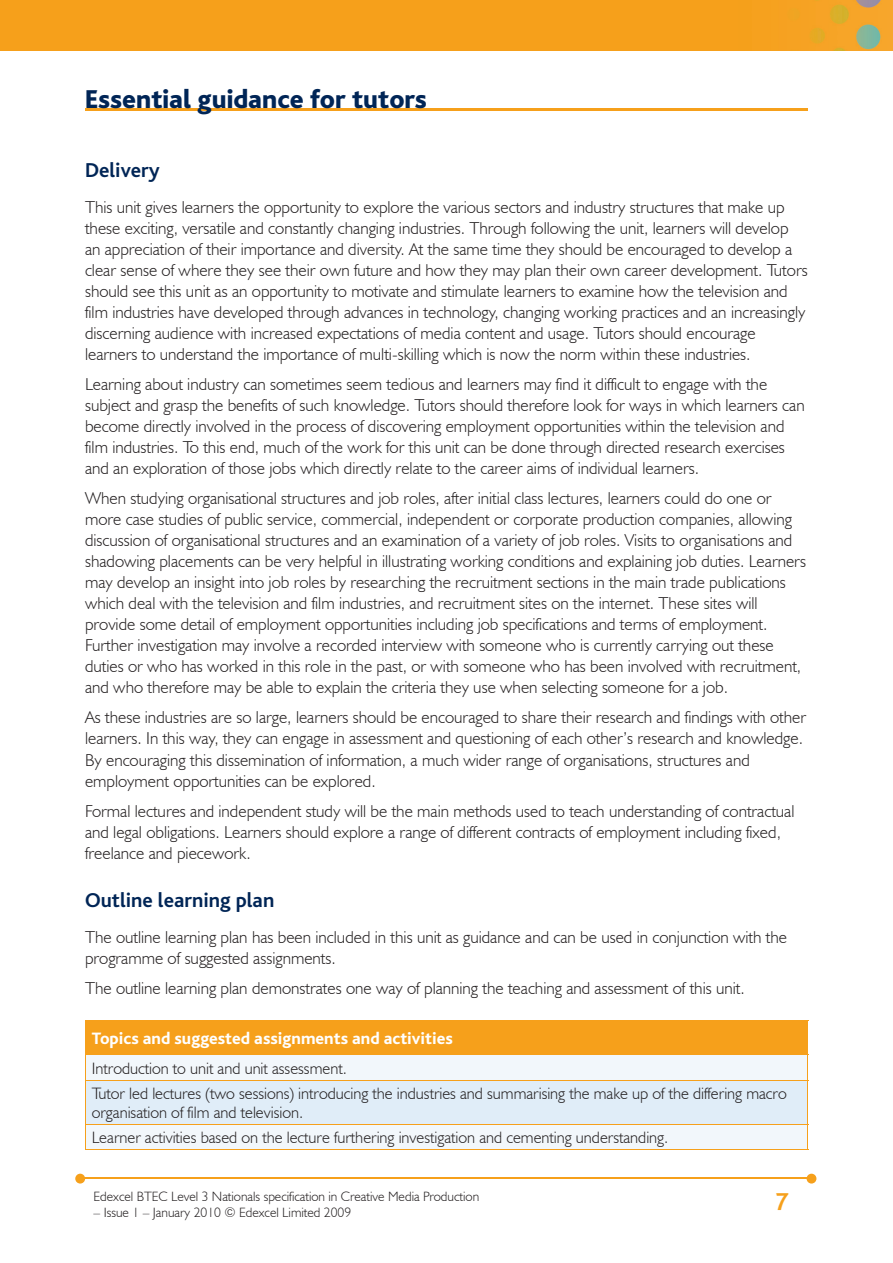
<style>
.page{position:relative;width:893px;height:1263px;background:#fff}
.page>*{position:absolute;margin:0;border:0;box-sizing:border-box;transform-origin:0 0}
.t1{font:800 27px "Bliss";color:#002556}
.t2{font:700 25.5px "Bliss";color:#f6a01b}
.t3{font:700 21px "Bliss";color:#002556}
.t4{font:300 17.25px/21px "Humanist 521 BT";color:#231f20}
.t5{font:800 17.25px "Bliss";color:#fff}
.t6{font:300 16.5px/25.3px "Humanist 521 BT";color:#231f20}
.t7{font:300 13.5px "Humanist 521 BT";color:#231f20}
</style>
<div class="page">
<img style="left:0;top:0;width:893px;height:51px">
<hr style="left:82px;top:1178px;width:728px;height:1px;background:#f6a01b">
<svg style="left:807px;top:1174px;width:9px;height:9px"></svg>
<svg style="left:75px;top:1174px;width:10px;height:9px"></svg>
<hr style="left:85px;top:108px;width:723px;height:2px;background:#f6a01b">
<div style="left:85px;top:1020px;width:723px;height:35px;background:#f6a01b"></div>
<div style="left:86px;top:1055px;width:721px;height:94px;background:#f2f7fb"></div>
<div style="left:85px;top:1080px;width:723px;height:44px;background:#e0edf8"></div>
<svg style="left:85px;top:1055px;width:1px;height:24px"></svg>
<svg style="left:807px;top:1055px;width:1px;height:24px"></svg>
<hr style="left:85px;top:1080px;width:1px;height:44px;background:#f6a01b">
<hr style="left:807px;top:1080px;width:1px;height:44px;background:#f6a01b">
<hr style="left:85px;top:1079px;width:723px;height:1px;background:#f6a01b">
<svg style="left:85px;top:1125px;width:1px;height:24px"></svg>
<svg style="left:807px;top:1125px;width:1px;height:24px"></svg>
<hr style="left:85px;top:1124px;width:723px;height:1px;background:#f6a01b">
<hr style="left:85px;top:1149px;width:723px;height:1px;background:#f6a01b">
<h1 class="t1" style="left:85px;top:85px;width:344px">Essential guidance for tutors</h1>
<p class="t3" style="left:85px;top:160px;width:76px">Delivery</p>
<p class="t4" style="left:85px;top:197px;width:724px">This unit gives learners the opportunity to explore the various sectors and industry structures that make up these exciting, versatile and constantly changing industries. Through following the unit, learners will develop an appreciation of their importance and diversity. At the same time they should be encouraged to develop a clear sense of where they see their own future and how they may plan their own career development. Tutors should see this unit as an opportunity to motivate and stimulate learners to examine how the television and film industries have developed through advances in technology, changing working practices and an increasingly discerning audience with increased expectations of media content and usage. Tutors should encourage learners to understand the importance of multi-skilling which is now the norm within these industries.</p>
<p class="t4" style="left:85px;top:374px;width:721px">Learning about industry can sometimes seem tedious and learners may find it difficult to engage with the subject and grasp the benefits of such knowledge. Tutors should therefore look for ways in which learners can become directly involved in the process of discovering employment opportunities within the television and film industries. To this end, much of the work for this unit can be done through directed research exercises and an exploration of those jobs which directly relate to the career aims of individual learners.</p>
<p class="t4" style="left:85px;top:488px;width:722px">When studying organisational structures and job roles, after initial class lectures, learners could do one or more case studies of public service, commercial, independent or corporate production companies, allowing discussion of organisational structures and an examination of a variety of job roles. Visits to organisations and shadowing placements can be very helpful in illustrating working conditions and explaining job duties. Learners may develop an insight into job roles by researching the recruitment sections in the main trade publications which deal with the television and film industries, and recruitment sites on the internet. These sites will provide some detail of employment opportunities including job specifications and terms of employment.<br>Further investigation may involve a recorded interview with someone who is currently carrying out these duties or who has worked in this role in the past, or with someone who has been involved with recruitment, and who therefore may be able to explain the criteria they use when selecting someone for a job.</p>
<p class="t4" style="left:85px;top:707px;width:722px">As these industries are so large, learners should be encouraged to share their research and findings with other learners. In this way, they can engage in assessment and questioning of each other’s research and knowledge.<br>By encouraging this dissemination of information, a much wider range of organisations, structures and employment opportunities can be explored.</p>
<p class="t4" style="left:85px;top:800px;width:711px">Formal lectures and independent study will be the main methods used to teach understanding of contractual and legal obligations. Learners should explore a range of different contracts of employment including fixed, freelance and piecework.</p>
<p class="t3" style="left:85px;top:889px;width:191px">Outline learning plan</p>
<p class="t4" style="left:85px;top:926px;width:704px">The outline learning plan has been included in this unit as guidance and can be used in conjunction with the programme of suggested assignments.</p>
<p class="t4" style="left:85px;top:977px;width:661px">The outline learning plan demonstrates one way of planning the teaching and assessment of this unit.</p>
<p class="t5" style="left:92px;top:1029px;width:363px">Topics and suggested assignments and activities</p>
<p class="t6" style="left:92px;top:1055px;width:696px">Introduction to unit and unit assessment.<br>Tutor led lectures (two sessions) introducing the industries and summarising the make up of the differing macro</p>
<p class="t6" style="left:92px;top:1099px;width:578px">organisation of film and television.<br>Learner activities based on the lecture furthering investigation and cementing understanding.</p>
<p class="t7" style="left:94px;top:1188px;width:387px">Edexcel BTEC Level 3 Nationals specification in Creative Media Production</p>
<p class="t7" style="left:94px;top:1204px;width:259px">– Issue 1 – January 2010 © Edexcel Limited 2009</p>
<h2 class="t2" style="left:775px;top:1189px;width:15px">7</h2>
</div>
